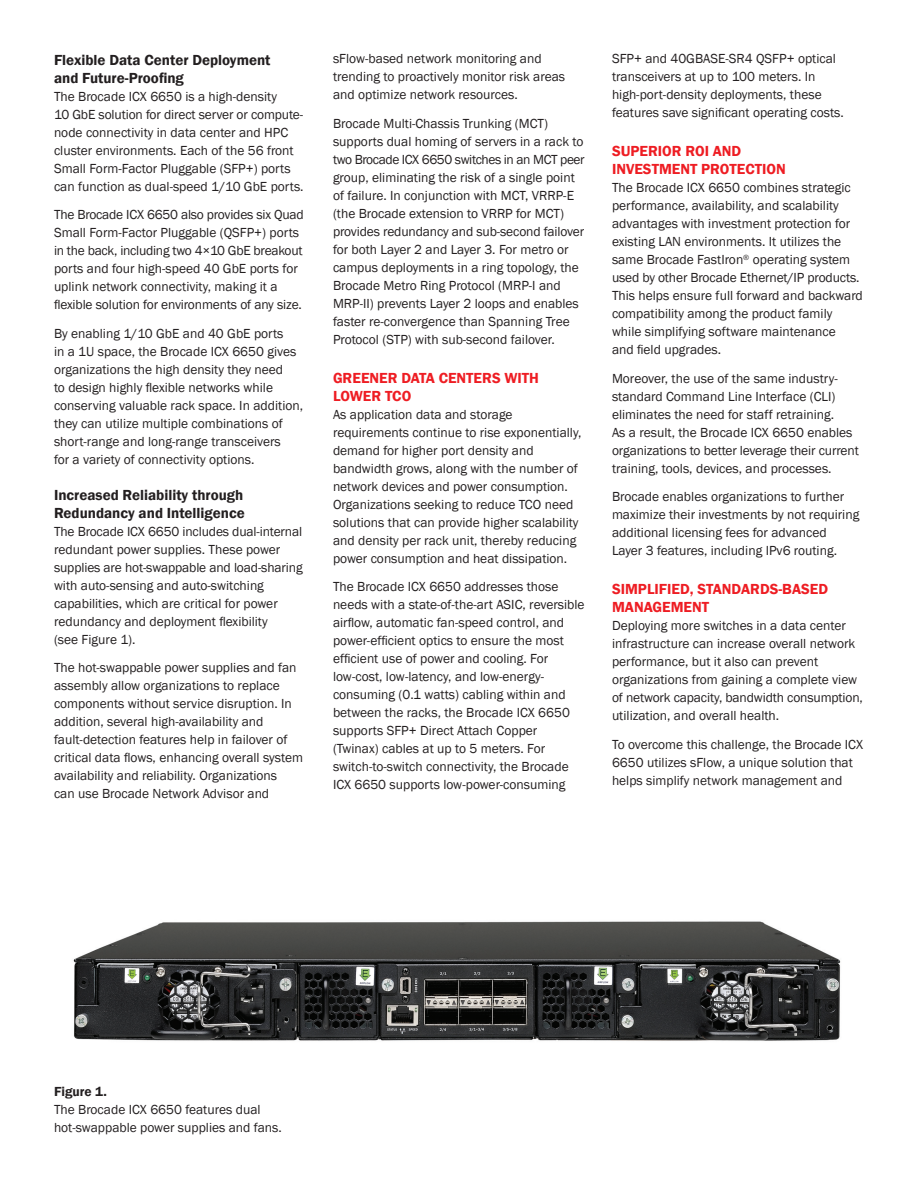
<style>
.page{position:relative;width:918px;height:1188px;background:#fff}
.page>*{position:absolute;margin:0;border:0;box-sizing:border-box;transform-origin:0 0}
.Body_Text_10pt_Subhe{font:600 15px/18px "Franklin Gothic";color:#ee1d23}
.Body_Text_10pt_Subhe-2{font:600 15px/18px "Franklin Gothic";color:#231f20}
.Body_Text_9pt_Book{font:13.5px/18px "Franklin Gothic";color:#231f20}
.s1{font-weight:600}
</style>
<div class="page">
<img style="left:73px;top:921px;width:768px;height:120px">
<p class="Body_Text_10pt_Subhe-2" style="left:54px;top:51px;width:218px">Flexible Data Center Deployment and Future-Proofing</p>
<p class="Body_Text_9pt_Book" style="left:54px;top:87px;width:251px">The Brocade ICX 6650 is a high-density<br>10 GbE solution for direct server or compute&shy;node connectivity in data center and HPC cluster environments. Each of the 56 front Small Form-Factor Pluggable (SFP+) ports can function as dual-speed 1/10 GbE ports.</p>
<p class="Body_Text_9pt_Book" style="left:54px;top:206px;width:251px">The Brocade ICX 6650 also provides six Quad Small Form-Factor Pluggable (QSFP+) ports in the back, including two 4×10 GbE breakout ports and four high-speed 40 GbE ports for uplink network connectivity, making it a flexible solution for environments of any size.</p>
<p class="Body_Text_9pt_Book" style="left:54px;top:324px;width:251px">By enabling 1/10 GbE and 40 GbE ports<br>in a 1U space, the Brocade ICX 6650 gives organizations the high density they need<br>to design highly flexible networks while conserving valuable rack space. In addition, they can utilize multiple combinations of short-range and long-range transceivers<br>for a variety of connectivity options.</p>
<p class="Body_Text_10pt_Subhe-2" style="left:54px;top:486px;width:192px">Increased Reliability through<br>Redundancy and Intelligence</p>
<p class="Body_Text_9pt_Book" style="left:54px;top:522px;width:250px">The Brocade ICX 6650 includes dual-internal redundant power supplies. These power supplies are hot-swappable and load-sharing with auto-sensing and auto-switching capabilities, which are critical for power redundancy and deployment flexibility<br>(see Figure 1).</p>
<p class="Body_Text_9pt_Book" style="left:54px;top:659px;width:251px">The hot-swappable power supplies and fan assembly allow organizations to replace components without service disruption. In addition, several high-availability and fault-detection features help in failover of critical data flows, enhancing overall system availability and reliability. Organizations<br>can use Brocade Network Advisor and</p>
<p class="Body_Text_9pt_Book" style="left:333px;top:50px;width:234px">sFlow-based network monitoring and trending to proactively monitor risk areas and optimize network resources.</p>
<p class="Body_Text_9pt_Book" style="left:333px;top:115px;width:253px">Brocade Multi-Chassis Trunking (MCT) supports dual homing of servers in a rack to two Brocade ICX 6650 switches in an MCT peer group, eliminating the risk of a single point of failure. In conjunction with MCT, VRRP-E (the Brocade extension to VRRP for MCT) provides redundancy and sub-second failover for both Layer 2 and Layer 3. For metro or campus deployments in a ring topology, the Brocade Metro Ring Protocol (MRP-I and MRP-II) prevents Layer 2 loops and enables faster re-convergence than Spanning Tree Protocol (STP) with sub-second failover.</p>
<p class="Body_Text_10pt_Subhe" style="left:333px;top:369px;width:208px">GREENER DATA CENTERS WITH<br>LOWER TCO</p>
<p class="Body_Text_9pt_Book" style="left:333px;top:406px;width:250px">As application data and storage requirements continue to rise exponentially, demand for higher port density and bandwidth grows, along with the number of network devices and power consumption.<br>Organizations seeking to reduce TCO need solutions that can provide higher scalability and density per rack unit, thereby reducing power consumption and heat dissipation.</p>
<p class="Body_Text_9pt_Book" style="left:333px;top:578px;width:253px">The Brocade ICX 6650 addresses those needs with a state-of-the-art ASIC, reversible airflow, automatic fan-speed control, and power-efficient optics to ensure the most efficient use of power and cooling. For low-cost, low-latency, and low-energy&shy;consuming (0.1 watts) cabling within and between the racks, the Brocade ICX 6650 supports SFP+ Direct Attach Copper (Twinax) cables at up to 5 meters. For switch-to-switch connectivity, the Brocade ICX 6650 supports low-power-consuming</p>
<p class="Body_Text_9pt_Book" style="left:612px;top:50px;width:233px">SFP+ and 40GBASE-SR4 QSFP+ optical transceivers at up to 100 meters. In high-port-density deployments, these features save significant operating costs.</p>
<p class="Body_Text_10pt_Subhe" style="left:612px;top:143px;width:175px">SUPERIOR ROI AND<br>INVESTMENT PROTECTION</p>
<p class="Body_Text_9pt_Book" style="left:612px;top:179px;width:252px">The Brocade ICX 6650 combines strategic performance, availability, and scalability advantages with investment protection for existing LAN environments. It utilizes the same Brocade FastIron<sup>®</sup> operating system used by other Brocade Ethernet/IP products.<br>This helps ensure full forward and backward compatibility among the product family while simplifying software maintenance<br>and field upgrades.</p>
<p class="Body_Text_9pt_Book" style="left:612px;top:370px;width:248px">Moreover, the use of the same industry&shy;standard Command Line Interface (CLI) eliminates the need for staff retraining.<br>As a result, the Brocade ICX 6650 enables organizations to better leverage their current training, tools, devices, and processes.</p>
<p class="Body_Text_9pt_Book" style="left:612px;top:488px;width:249px">Brocade enables organizations to further maximize their investments by not requiring additional licensing fees for advanced Layer 3 features, including IPv6 routing.</p>
<p class="Body_Text_10pt_Subhe" style="left:612px;top:581px;width:218px">SIMPLIFIED, STANDARDS-BASED<br>MANAGEMENT</p>
<p class="Body_Text_9pt_Book" style="left:612px;top:617px;width:252px">Deploying more switches in a data center infrastructure can increase overall network performance, but it also can prevent organizations from gaining a complete view of network capacity, bandwidth consumption, utilization, and overall health.</p>
<p class="Body_Text_9pt_Book" style="left:612px;top:736px;width:253px">To overcome this challenge, the Brocade ICX<br>6650 utilizes sFlow, a unique solution that helps simplify network management and</p>
<p class="Body_Text_9pt_Book" style="left:54px;top:1083px;width:229px"><span class="s1">Figure 1.<br></span>The Brocade ICX 6650 features dual hot-swappable power supplies and fans.</p>
</div>
